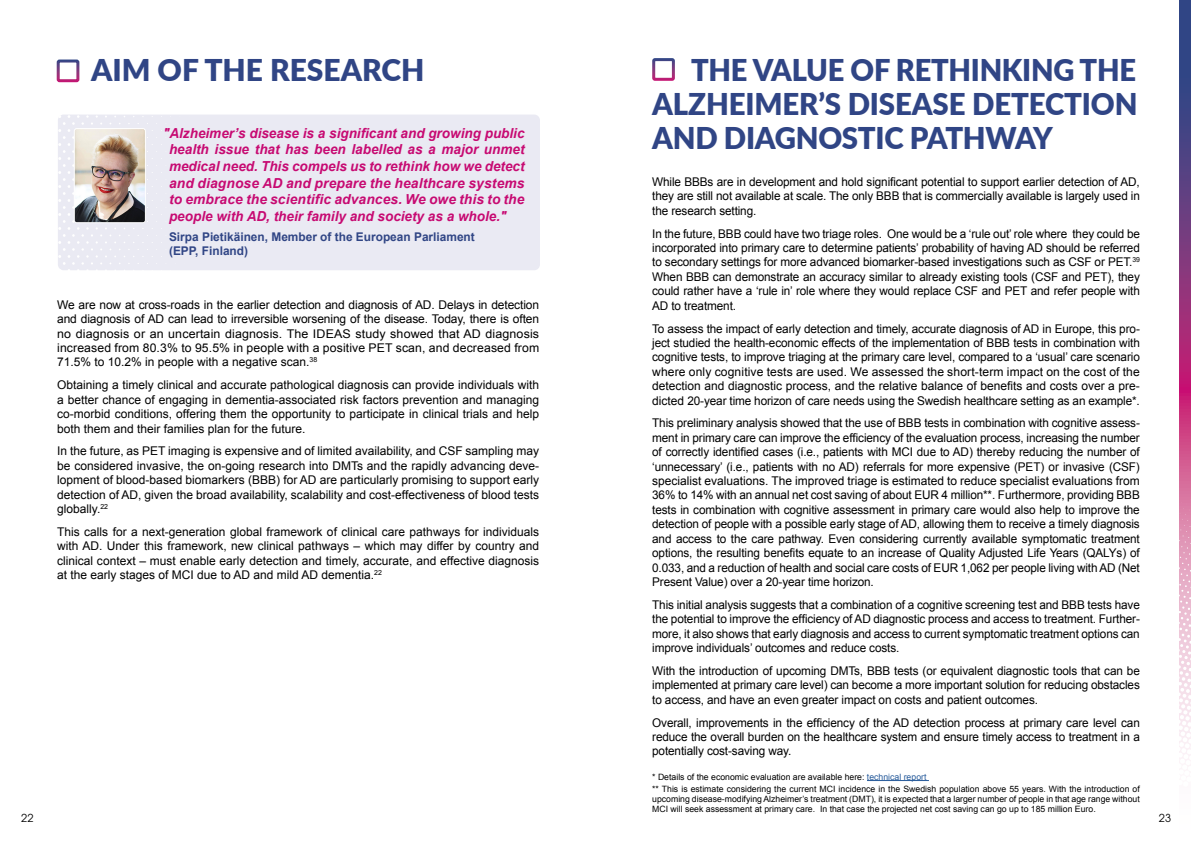
<style>
.page{position:relative;width:1191px;height:842px;background:#fff}
.page>*{position:absolute;margin:0;border:0;box-sizing:border-box;transform-origin:0 0}
.t1{font:900 30px/34px "Lato";letter-spacing:-.005em;color:#304585;text-align:justify}
.t2{font:italic 700 13.8px/16.6px "Arial";color:#c70a72;text-align:justify}
.t3{font:12px/14.4px "Arial";letter-spacing:-.01em;color:#000;text-align:justify}
.t4{font:700 12px/14.4px "Arial";color:#304585}
.t5{font:11px "ITC Avant Garde Pro";color:#000}
.t6{font:8.7px/12.8px "Arial";color:#000}
.s1{color:#275b9b}
.s2{font-size:9px}
</style>
<div class="page">
<svg style="left:1179px;top:0;width:12px;height:499px;background:#7f3d81"></svg>
<svg style="left:1179px;top:499px;width:12px;height:265px"></svg>
<hr style="left:867px;top:780px;width:62px;height:1px;background:#275b9b">
<div style="left:57px;top:60px;width:22px;height:22px;border:3px solid #fff"></div>
<div style="left:652px;top:58px;width:23px;height:23px;border:3px solid #fff"></div>
<div style="left:58px;top:115px;width:482px;height:155px;background:#eaeaf3;border-radius:6px"></div>
<svg style="left:58px;top:115px;width:104px;height:155px"></svg>
<img style="left:74px;top:130px;width:70px;height:93px">
<div style="left:74px;top:128px;width:72px;height:95px;border:1px solid #fff;border-radius:2px"></div>
<h1 class="t1" style="left:91px;top:52px;width:335px">AIM OF THE RESEARCH</h1>
<h1 class="t1" style="left:652px;top:52px;width:487px;text-indent:39px">THE VALUE OF RETHINKING THE ALZHEIMER’S DISEASE DETECTION AND DIAGNOSTIC PATHWAY</h1>
<p class="t3" style="left:652px;top:175px;width:489px">While BBBs are in development and hold significant potential to support earlier detection of AD, they are still not available at scale. The only BBB that is commercially available is largely used in the research setting.</p>
<p class="t3" style="left:652px;top:226px;width:489px">In the future, BBB could have two triage roles. One would be a ‘rule out’ role where they could be incorporated into primary care to determine patients’ probability of having AD should be referred to secondary settings for more advanced biomarker-based investigations such as CSF or PET.<sup>39<br></sup>When BBB can demonstrate an accuracy similar to already existing tools (CSF and PET), they could rather have a ‘rule in’ role where they would replace CSF and PET and refer people with AD to treatment.</p>
<p class="t3" style="left:652px;top:321px;width:489px">To assess the impact of early detection and timely, accurate diagnosis of AD in Europe, this pro&shy;ject studied the health-economic effects of the implementation of BBB tests in combination with cognitive tests, to improve triaging at the primary care level, compared to a ‘usual’ care scenario where only cognitive tests are used. We assessed the short-term impact on the cost of the detection and diagnostic process, and the relative balance of benefits and costs over a pre&shy;dicted 20-year time horizon of care needs using the Swedish healthcare setting as an example*.</p>
<p class="t3" style="left:652px;top:416px;width:489px">This preliminary analysis showed that the use of BBB tests in combination with cognitive assess&shy;ment in primary care can improve the efficiency of the evaluation process, increasing the number of correctly identified cases (i.e., patients with MCI due to AD) thereby reducing the number of ‘unnecessary’ (i.e., patients with no AD) referrals for more expensive (PET) or invasive (CSF) specialist evaluations. The improved triage is estimated to reduce specialist evaluations from 36% to 14% with an annual net cost saving of about EUR 4 million**. Furthermore, providing BBB tests in combination with cognitive assessment in primary care would also help to improve the detection of people with a possible early stage of AD, allowing them to receive a timely diagnosis and access to the care pathway. Even considering currently available symptomatic treatment options, the resulting benefits equate to an increase of Quality Adjusted Life Years (QALYs) of 0.033, and a reduction of health and social care costs of EUR 1,062 per people living with AD (Net Present Value) over a 20-year time horizon.</p>
<p class="t3" style="left:652px;top:597px;width:489px">This initial analysis suggests that a combination of a cognitive screening test and BBB tests have the potential to improve the efficiency of AD diagnostic process and access to treatment. Further&shy;more, it also shows that early diagnosis and access to current symptomatic treatment options can improve individuals’ outcomes and reduce costs.</p>
<p class="t3" style="left:652px;top:664px;width:489px">With the introduction of upcoming DMTs, BBB tests (or equivalent diagnostic tools that can be implemented at primary care level) can become a more important solution for reducing obstacles to access, and have an even greater impact on costs and patient outcomes.</p>
<p class="t3" style="left:652px;top:715px;width:489px">Overall, improvements in the efficiency of the AD detection process at primary care level can reduce the overall burden on the healthcare system and ensure timely access to treatment in a potentially cost-saving way.</p>
<p class="t6" style="left:652px;top:770px;width:489px">* Details of the economic evaluation are available here: <span class="s1">technical report<br></span>** This is estimate considering the current MCI incidence in the Swedish population above 55 years. With the introduction of</p>
<p class="t6" style="left:652px;top:794px;width:489px;line-height:10px">upcoming disease-modifying Alzheimer’s treatment (DMT), it is expected that a larger number of people in that age range without<br>MCI will seek assessment at primary care. In that case the projected net cost saving can go up to 185 million Euro<span class="s2">.</span></p>
<p class="t2" style="left:169px;top:125px;width:357px;text-indent:-6px">"Alzheimer’s disease is a significant and growing public health issue that has been labelled as a major unmet medical need. This compels us to rethink how we detect and diagnose AD and prepare the healthcare systems to embrace the scientific advances. We owe this to the people with AD, their family and society as a whole."</p>
<p class="t4" style="left:169px;top:230px;width:307px">Sirpa Pietikäinen, Member of the European Parliament (EPP, Finland)</p>
<p class="t3" style="left:57px;top:297px;width:483px">We are now at cross-roads in the earlier detection and diagnosis of AD. Delays in detection and diagnosis of AD can lead to irreversible worsening of the disease. Today, there is often no diagnosis or an uncertain diagnosis. The IDEAS study showed that AD diagnosis increased from 80.3% to 95.5% in people with a positive PET scan, and decreased from 71.5% to 10.2% in people with a negative scan.<sup>38</sup></p>
<p class="t3" style="left:57px;top:378px;width:483px">Obtaining a timely clinical and accurate pathological diagnosis can provide individuals with a better chance of engaging in dementia-associated risk factors prevention and managing co-morbid conditions, offering them the opportunity to participate in clinical trials and help both them and their families plan for the future.</p>
<p class="t3" style="left:57px;top:444px;width:483px">In the future, as PET imaging is expensive and of limited availability, and CSF sampling may be considered invasive, the on-going research into DMTs and the rapidly advancing deve&shy;lopment of blood-based biomarkers (BBB) for AD are particularly promising to support early detection of AD, given the broad availability, scalability and cost-effectiveness of blood tests globally.<sup>22</sup></p>
<p class="t3" style="left:57px;top:525px;width:483px">This calls for a next-generation global framework of clinical care pathways for individuals with AD. Under this framework, new clinical pathways – which may differ by country and clinical context – must enable early detection and timely, accurate, and effective diagnosis at the early stages of MCI due to AD and mild AD dementia.<sup>22</sup></p>
<p class="t5" style="left:21px;top:811px;width:14px">22</p>
<p class="t5" style="left:1159px;top:811px;width:14px">23</p>
</div>
